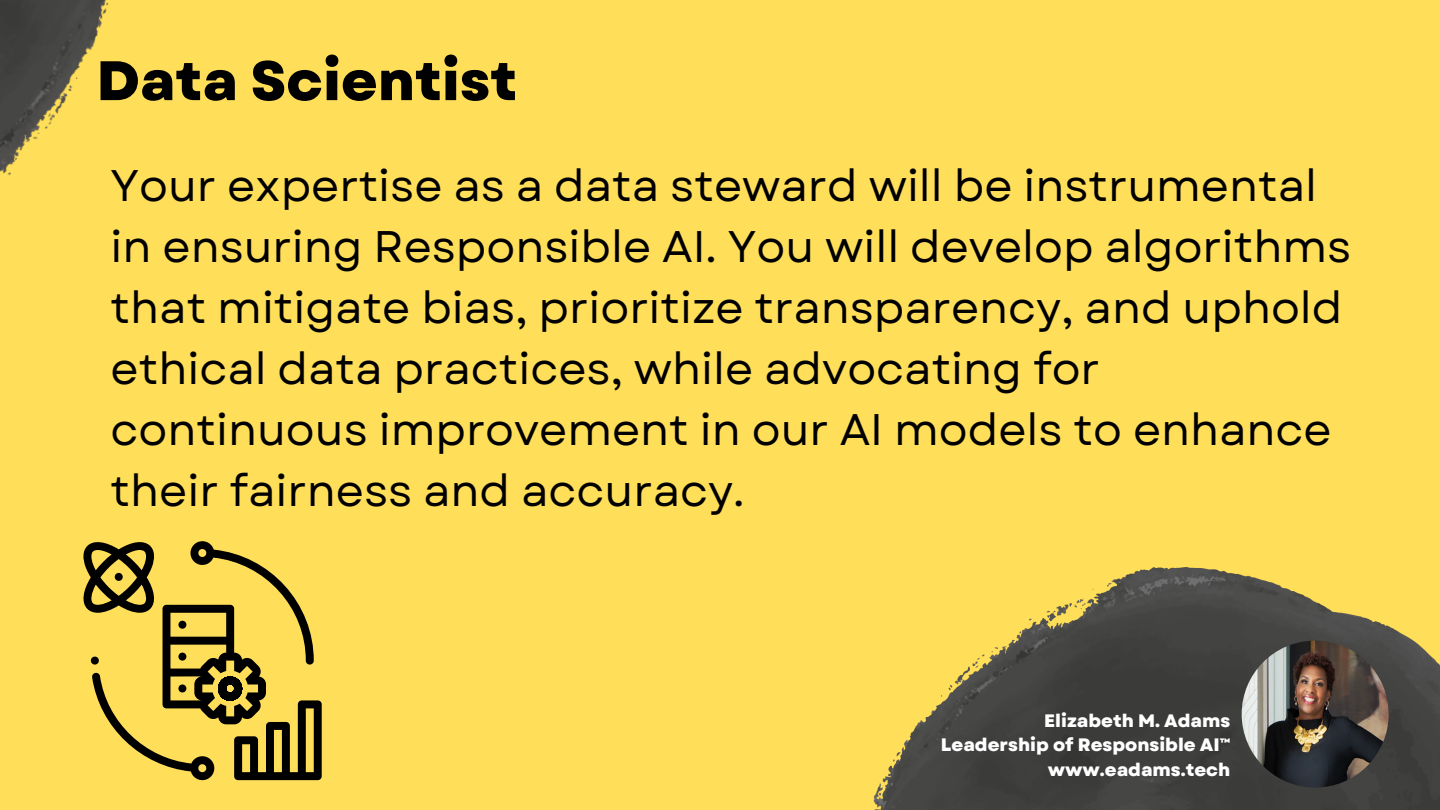
<style>
.page{position:relative;width:1440px;height:810px;background:#ffde59}
.page>*{position:absolute;margin:0;border:0;box-sizing:border-box;transform-origin:0 0}
.t1{font:800 55.5px "Garet";color:#000}
.t2{font:44.2px/61.2px "Garet";color:#000}
.t3{font:800 18px "Garet";color:#fff}
</style>
<div class="page">
<img style="left:873px;top:567px;width:567px;height:243px">
<img style="left:1242px;top:641px;width:147px;height:147px;border-radius:50%">
<img style="left:0;top:0;width:109px;height:176px">
<svg style="left:83px;top:541px;width:239px;height:239px"></svg>
<p class="t1" style="left:96px;top:41px;width:422px">Data Scientist</p>
<p class="t2" style="left:111px;top:155px;width:1242px">Your expertise as a data steward will be instrumental in ensuring Responsible AI. You will develop algorithms that mitigate bias, prioritize transparency, and uphold ethical data practices, while advocating for continuous improvement in our AI models to enhance their fairness and accuracy.</p>
<p class="t3" style="left:1044px;top:707px;width:188px">Elizabeth M. Adams</p>
<p class="t3" style="left:941px;top:732px;width:285px">Leadership of Responsible AI™️</p>
<p class="t3" style="left:1048px;top:757px;width:184px">www.eadams.tech</p>
</div>
